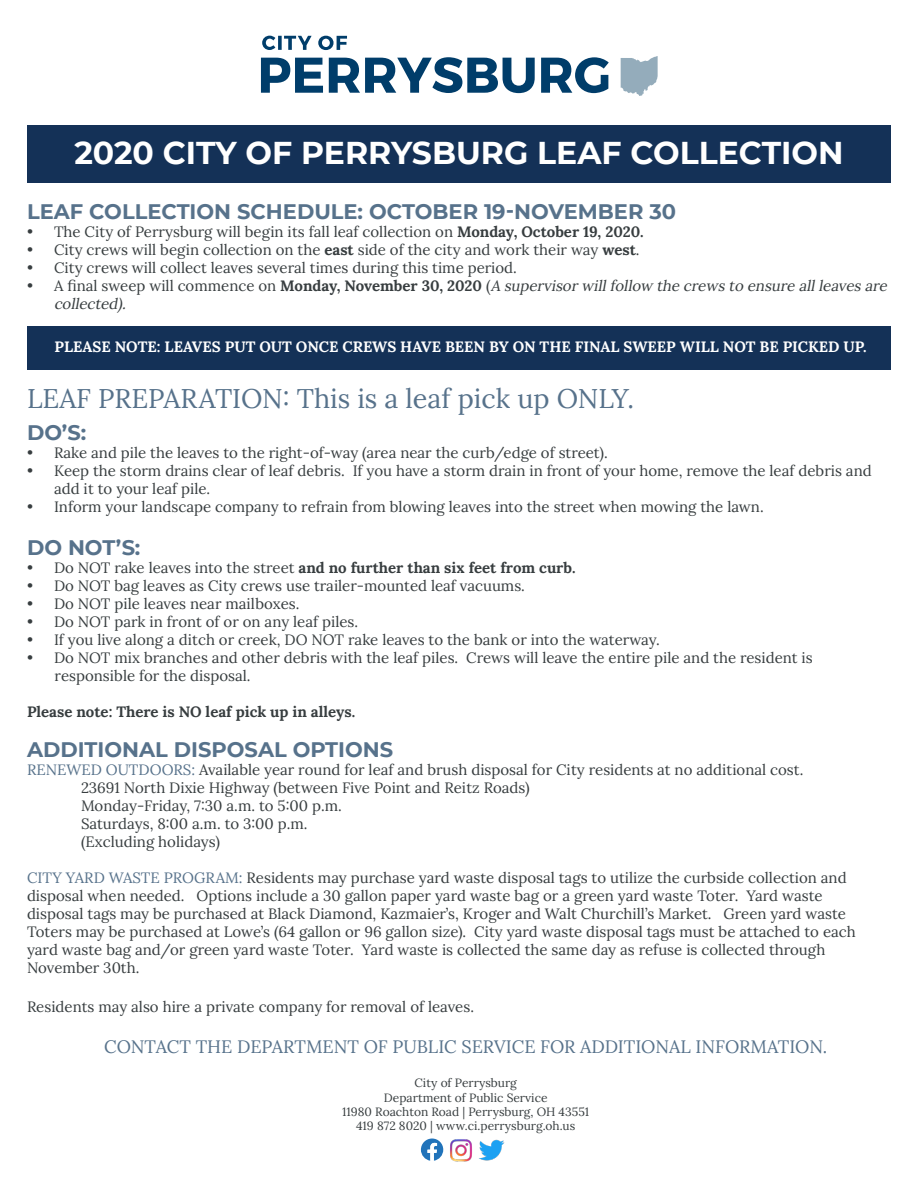
<style>
.page{position:relative;width:918px;height:1188px;background:#fff}
.page>*{position:absolute;margin:0;border:0;box-sizing:border-box;transform-origin:0 0}
.t1{font:700 31.5px "Montserrat";color:#fff}
.t2{font:27px "Lora";color:#57728b}
.t3{font:700 21px "Montserrat";color:#57728b}
.t4{font:18px "Lora";color:#57728b}
.t5{font:15px/18px "Lora";color:#373d3f}
.t6{font:italic 15px/18px "Lora";color:#373d3f}
.t7{font:700 15px "Lora";color:#373d3f}
.t8{font:700 15px "Lora";color:#fff}
.t9{font:12px "Lora";color:#373d3f}
.s1{font-weight:700}
.s2{font-style:normal}
.s3{font-weight:700;font-style:normal}
.s4{font-weight:400}
.s5{color:#57728b}
</style>
<div class="page">
<div style="left:27px;top:125px;width:864px;height:58px;background:#143157"></div>
<svg style="left:421px;top:1139px;width:22px;height:22px"></svg>
<img style="left:450px;top:1139px;width:22px;height:23px">
<img style="left:479px;top:1139px;width:26px;height:22px">
<div style="left:27px;top:326px;width:864px;height:43px;background:#143157"></div>
<svg style="left:262px;top:36px;width:13px;height:14px"></svg>
<svg style="left:278px;top:36px;width:4px;height:14px"></svg>
<svg style="left:284px;top:36px;width:28px;height:14px"></svg>
<svg style="left:318px;top:36px;width:29px;height:14px"></svg>
<svg style="left:621px;top:56px;width:37px;height:40px"></svg>
<svg style="left:261px;top:58px;width:62px;height:35px"></svg>
<svg style="left:329px;top:57px;width:206px;height:36px"></svg>
<svg style="left:541px;top:57px;width:68px;height:36px"></svg>
<p class="t1" style="left:74px;top:131px;width:771px">2020 CITY OF PERRYSBURG LEAF COLLECTION</p>
<p class="t3" style="left:27px;top:196px;width:651px">LEAF COLLECTION SCHEDULE: OCTOBER 19-NOVEMBER 30</p>
<p class="t5" style="left:27px;top:221px;width:618px">• The City of Perrysburg will begin its fall leaf collection on <span class="s1">Monday, October 19, 2020.</span></p>
<p class="t5" style="left:27px;top:239px;width:614px">• City crews will begin collection on the <span class="s1">east</span> side of the city and work their way <span class="s1">west</span>.</p>
<p class="t5" style="left:27px;top:257px;width:491px">• City crews will collect leaves several times during this time period.</p>
<p class="t6" style="left:54px;top:275px;width:838px;text-indent:-27px"><span class="s2">• A final sweep will commence on</span> <span class="s3">Monday, November 30, 2020</span> <span class="s2">(</span>A supervisorwillfollow the crews to ensure allleaves are collected).</p>
<p class="t8" style="left:55px;top:335px;width:814px">PLEASE NOTE: LEAVES PUT OUT ONCE CREWS HAVE BEEN BY ON THE FINAL SWEEP WILL NOT BE PICKED UP.</p>
<p class="t2" style="left:27px;top:378px;width:609px">LEAF PREPARATION: This is a leaf pick up ONLY.</p>
<p class="t3" style="left:27px;top:417px;width:61px">DO’S:</p>
<p class="t5" style="left:27px;top:442px;width:582px">• Rake and pile the leaves to the right-of-way (area near the curb/edge of street).</p>
<p class="t5" style="left:54px;top:460px;width:819px;text-indent:-27px">• Keep the storm drains clear of leaf debris. If you have a storm drain in front of your home, remove the leaf debris and add it to your leaf pile.</p>
<p class="t5" style="left:27px;top:496px;width:738px">• Inform your landscape company to refrain from blowing leaves into the street when mowing the lawn.</p>
<p class="t3" style="left:27px;top:532px;width:115px">DO NOT’S:</p>
<p class="t7" style="left:27px;top:556px;width:550px"><span class="s4">• Do NOT rake leaves into the street</span> and no further than six feet from curb.</p>
<p class="t5" style="left:27px;top:575px;width:500px">• Do NOT bag leaves as City crews use trailer-mounted leaf vacuums.</p>
<p class="t5" style="left:27px;top:593px;width:274px">• Do NOT pile leaves near mailboxes.</p>
<p class="t5" style="left:27px;top:611px;width:333px">• Do NOT park in front of or on any leaf piles.</p>
<p class="t5" style="left:27px;top:629px;width:634px">• If you live along a ditch or creek, DO NOT rake leaves to the bank or into the waterway.</p>
<p class="t5" style="left:27px;top:647px;width:787px">• Do NOT mix branches and other debris with the leaf piles. Crews will leave the entire pile and the resident is</p>
<p class="t5" style="left:55px;top:665px;width:197px">responsible for the disposal.</p>
<p class="t7" style="left:27px;top:700px;width:330px">Please note: There is NO leaf pick up in alleys.</p>
<p class="t3" style="left:27px;top:734px;width:368px">ADDITIONAL DISPOSAL OPTIONS</p>
<p class="t5" style="left:27px;top:759px;width:778px"><span class="s5">RENEWED OUTDOORS:</span> Available year round for leaf and brush disposal for City residents at no additional cost.</p>
<p class="t5" style="left:81px;top:777px;width:450px">23691 North Dixie Highway (between Five Point and Reitz Roads)</p>
<p class="t5" style="left:81px;top:795px;width:262px">Monday-Friday, 7:30 a.m. to 5:00 p.m.</p>
<p class="t5" style="left:81px;top:813px;width:228px">Saturdays, 8:00 a.m. to 3:00 p.m.</p>
<p class="t5" style="left:81px;top:831px;width:140px">(Excluding holidays)</p>
<p class="t5" style="left:27px;top:867px;width:821px"><span class="s5">CITY YARD WASTE PROGRAM:</span> Residents may purchase yard waste disposal tags to utilize the curbside collection and</p>
<p class="t5" style="left:27px;top:885px;width:797px">disposal when needed. Options include a 30 gallon paper yard waste bag or a green yard waste Toter. Yard waste</p>
<p class="t5" style="left:27px;top:903px;width:820px">disposal tags may be purchased at Black Diamond, Kazmaier’s, Kroger and Walt Churchill’s Market. Green yard waste</p>
<p class="t5" style="left:27px;top:921px;width:830px">Toters may be purchased at Lowe’s (64 gallon or 96 gallon size). City yard waste disposal tags must be attached to each</p>
<p class="t5" style="left:27px;top:939px;width:800px">yard waste bag and/or green yard waste Toter. Yard waste is collected the same day as refuse is collected through</p>
<p class="t5" style="left:27px;top:957px;width:114px">November 30th.</p>
<p class="t5" style="left:27px;top:997px;width:449px">Residents may also hire a private company for removal of leaves.</p>
<p class="t4" style="left:104px;top:1033px;width:725px">CONTACT THE DEPARTMENT OF PUBLIC SERVICE FOR ADDITIONAL INFORMATION.</p>
<p class="t9" style="left:415px;top:1074px;width:104px">City of Perrysburg</p>
<p class="t9" style="left:384px;top:1088px;width:165px">Department of Public Service</p>
<p class="t9" style="left:342px;top:1103px;width:249px">11980 Roachton Road | Perrysburg, OH 43551</p>
<p class="t9" style="left:356px;top:1117px;width:221px">419 872 8020 | www.ci.perrysburg.oh.us</p>
</div>
